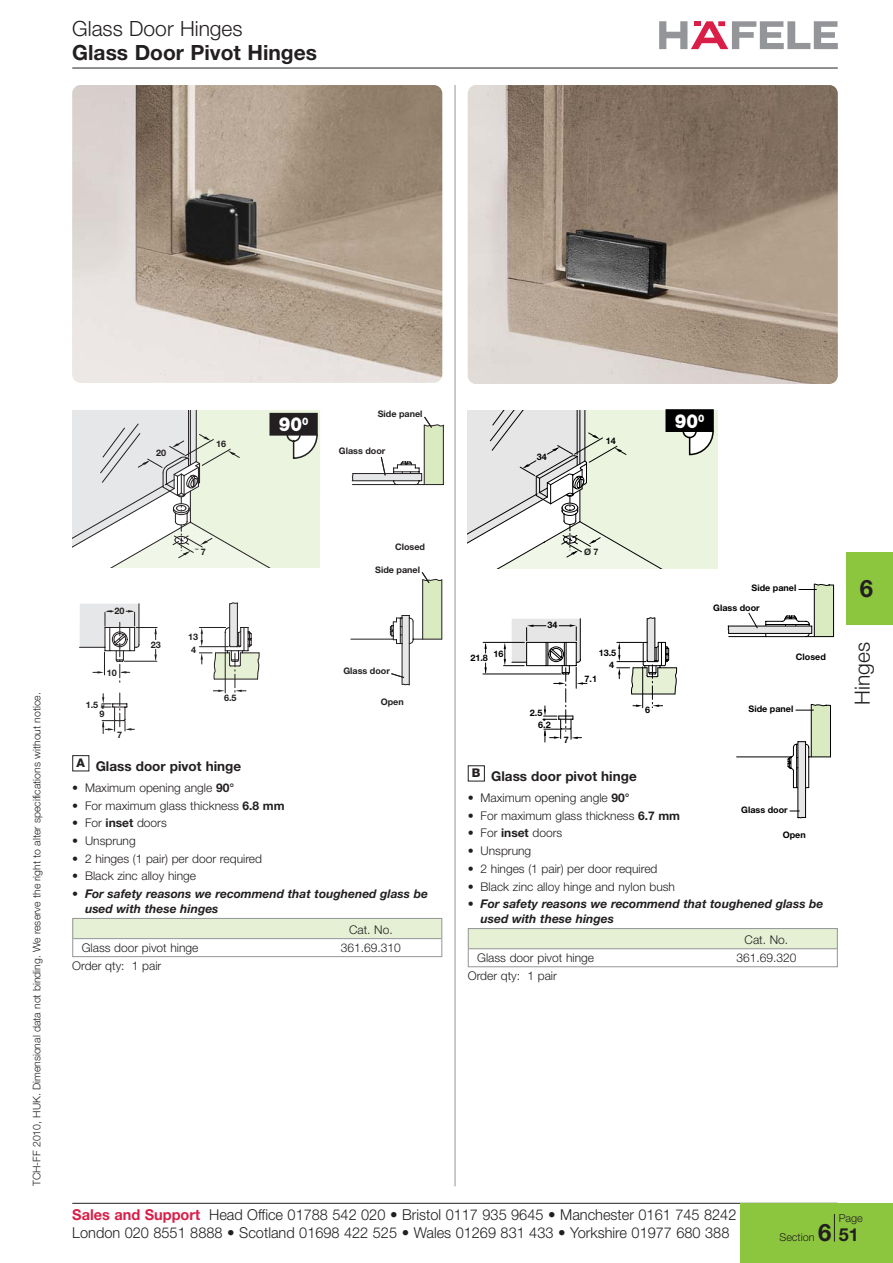
<style>
.page{position:relative;width:893px;height:1263px;background:#fff}
.page>*{position:absolute;margin:0;border:0;box-sizing:border-box;transform-origin:0 0}
.t1{font:700 24px "Helvetica Neue";color:#231f20}
.t2{font:300 21px "Helvetica Neue";color:#231f20}
.t3{font:700 21px "Helvetica Neue";color:#231f20}
.t4{font:900 19.35px "Helvetica Neue";color:#fff;scale:.9 1}
.t5{font:300 15px/18px "Helvetica Neue";color:#231f20}
.t6{font:700 13.5px "Helvetica Neue";color:#231f20}
.t7{font:300 12px "Helvetica Neue";color:#231f20}
.t8{font:italic 700 12px/14.4px "Helvetica Neue";color:#231f20}
.t9{font:800 12px "Helvetica Neue";color:#231f20}
.t10{font:300 10.8px "Helvetica Neue";color:#231f20}
.t11{font:300 10.5px "Helvetica Neue";color:#231f20}
.t12{font:700 9px/19.4px "Helvetica Neue";color:#000}
.t13{font:700 9px "Helvetica Neue";color:#231f20}
.t14{font:700 6.3px "Helvetica Neue";color:#231f20}
.t15{font:700 6.3px "Helvetica Neue";color:#000}
.s1{font-weight:700}
.s2{font-weight:300;font-style:normal}
.s3{font-weight:700;color:#d91e48}
.s4{font-weight:700;font-size:24px}
.s5{font-weight:700;font-size:18px}
</style>
<div class="page">
<hr style="left:72px;top:1203px;width:766px;height:1px;background:#231f20">
<hr style="left:72px;top:68px;width:766px;height:1px;background:#231f20">
<svg style="left:659px;top:21px;width:179px;height:28px"></svg>
<div style="left:740px;top:1203px;width:153px;height:60px;background:#8cc63f"></div>
<div style="left:846px;top:553px;width:47px;height:72px;background:#8cc63f"></div>
<svg style="left:834px;top:1214px;width:1px;height:28px"></svg>
<hr style="left:455px;top:85px;width:1px;height:1101px;background:#939598">
<svg style="left:72px;top:411px;width:248px;height:157px;background:#dde2d8"></svg>
<img style="left:72px;top:85px;width:370px;height:298px;border-radius:9px">
<svg style="left:351px;top:416px;width:93px;height:69px"></svg>
<svg style="left:350px;top:572px;width:92px;height:114px"></svg>
<svg style="left:101px;top:693px;width:33px;height:41px"></svg>
<svg style="left:199px;top:602px;width:61px;height:91px"></svg>
<svg style="left:79px;top:603px;width:78px;height:80px"></svg>
<div style="left:665px;top:409px;width:49px;height:23px;background:#353535"></div>
<svg style="left:468px;top:410px;width:249px;height:158px;background:#dce1d5"></svg>
<img style="left:468px;top:85px;width:370px;height:299px;border-radius:9px">
<svg style="left:727px;top:584px;width:107px;height:54px"></svg>
<hr style="left:736px;top:756px;width:55px;height:1px;background:#000">
<svg style="left:787px;top:704px;width:44px;height:115px"></svg>
<hr style="left:483px;top:674px;width:78px;height:1px;background:#000">
<hr style="left:483px;top:642px;width:41px;height:1px;background:#000">
<svg style="left:484px;top:643px;width:3px;height:10px"></svg>
<svg style="left:484px;top:663px;width:3px;height:11px"></svg>
<svg style="left:503px;top:617px;width:175px;height:125px"></svg>
<div style="left:72px;top:918px;width:370px;height:21px;background:#e5f0d4"></div>
<hr style="left:73px;top:938px;width:368px;height:1px;background:#939598">
<div style="left:72px;top:918px;width:370px;height:39px;border:1px solid #939598"></div>
<div style="left:72px;top:755px;width:17px;height:16px;border:1px solid #231f20"></div>
<div style="left:468px;top:929px;width:370px;height:20px;background:#e5f0d4"></div>
<hr style="left:469px;top:948px;width:368px;height:1px;background:#939598">
<div style="left:468px;top:928px;width:370px;height:39px;border:1px solid #939598"></div>
<div style="left:468px;top:765px;width:17px;height:17px;border:1px solid #231f20"></div>
<h2 class="t2" style="left:72px;top:21px;width:172px">Glass Door Hinges</h2>
<h2 class="t3" style="left:72px;top:45px;width:246px">Glass Door Pivot Hinges</h2>
<p class="t13" style="left:156px;top:449px;width:12px">20</p>
<p class="t13" style="left:216px;top:440px;width:12px">16</p>
<h3 class="t4" style="left:279px;top:417px;width:34px">90<sup>0</sup></h3>
<p class="t13" style="left:378px;top:411px;width:46px">Side panel</p>
<p class="t13" style="left:339px;top:448px;width:48px">Glass door</p>
<p class="t12" style="left:537px;top:448px;width:12px">34</p>
<p class="t12" style="left:606px;top:432px;width:12px">14</p>
<h3 class="t4" style="left:675px;top:414px;width:34px">90<sup>0</sup></h3>
<p class="t11" style="left:33px;top:1186px;width:495px;rotate:-90deg">TCH-FF 2010, HUK. Dimensional data not binding. We reserve the right to alter specifications without notice.</p>
<p class="t13" style="left:115px;top:608px;width:12px">20</p>
<p class="t13" style="left:107px;top:669px;width:12px">10</p>
<p class="t13" style="left:86px;top:702px;width:14px">1.5</p>
<p class="t14" style="left:101px;top:705px;width:5px">¥</p>
<p class="t13" style="left:100px;top:710px;width:7px">9</p>
<p class="t13" style="left:117px;top:732px;width:7px">7</p>
<p class="t13" style="left:151px;top:641px;width:12px">23</p>
<p class="t13" style="left:196px;top:549px;width:11px">¯ 7</p>
<p class="t13" style="left:188px;top:634px;width:12px">13</p>
<p class="t13" style="left:191px;top:647px;width:7px">4</p>
<p class="t13" style="left:224px;top:695px;width:14px">6.5</p>
<p class="t13" style="left:395px;top:543px;width:31px">Closed</p>
<p class="t13" style="left:375px;top:566px;width:46px">Side panel</p>
<p class="t13" style="left:343px;top:668px;width:48px">Glass door</p>
<p class="t13" style="left:381px;top:699px;width:25px">Open</p>
<p class="t9" style="left:77px;top:759px;width:10px">A</p>
<p class="t6" style="left:96px;top:762px;width:147px">Glass door pivot hinge</p>
<p class="t7" style="left:72px;top:783px;width:163px">• Maximum opening angle <span class="s1">90°</span></p>
<p class="t7" style="left:72px;top:801px;width:214px">• For maximum glass thickness <span class="s1">6.8 mm</span></p>
<p class="t7" style="left:72px;top:819px;width:96px">• For <span class="s1">inset</span> doors</p>
<p class="t7" style="left:72px;top:836px;width:65px">• Unsprung</p>
<p class="t7" style="left:72px;top:854px;width:191px">• 2 hinges (1 pair) per door required</p>
<p class="t7" style="left:72px;top:872px;width:125px">• Black zinc alloy hinge</p>
<p class="t8" style="left:85px;top:888px;width:344px;text-indent:-13px"><span class="s2">•</span> For safety reasons we recommend that toughened glass be used with these hinges</p>
<p class="t7" style="left:349px;top:925px;width:45px">Cat. No.</p>
<p class="t7" style="left:82px;top:943px;width:118px">Glass door pivot hinge</p>
<p class="t7" style="left:341px;top:943px;width:62px">361.69.310</p>
<p class="t7" style="left:72px;top:961px;width:91px">Order qty: 1 pair</p>
<p class="t12" style="left:470px;top:649px;width:35px">21.8 16</p>
<p class="t13" style="left:584px;top:548px;width:16px">Ø 7</p>
<p class="t12" style="left:547px;top:616px;width:12px">34</p>
<p class="t12" style="left:530px;top:704px;width:14px">2.5</p>
<p class="t15" style="left:543px;top:717px;width:5px">•</p>
<p class="t12" style="left:538px;top:716px;width:14px">6.2</p>
<p class="t12" style="left:564px;top:731px;width:7px">7</p>
<p class="t12" style="left:599px;top:647px;width:19px;line-height:12.3px;text-align:right">13.5<br>4</p>
<p class="t12" style="left:584px;top:670px;width:14px">7.1</p>
<p class="t12" style="left:645px;top:701px;width:7px">6</p>
<p class="t12" style="left:713px;top:579px;width:85px;text-indent:38px">Side panel<br>Glass door</p>
<p class="t12" style="left:796px;top:648px;width:31px">Closed</p>
<p class="t12" style="left:748px;top:700px;width:46px">Side panel</p>
<p class="t9" style="left:472px;top:769px;width:10px">B</p>
<p class="t6" style="left:491px;top:772px;width:147px">Glass door pivot hinge</p>
<p class="t7" style="left:468px;top:793px;width:163px">• Maximum opening angle <span class="s1">90°</span></p>
<p class="t7" style="left:468px;top:811px;width:214px">• For maximum glass thickness <span class="s1">6.7 mm</span></p>
<p class="t7" style="left:468px;top:829px;width:96px">• For <span class="s1">inset</span> doors</p>
<p class="t7" style="left:468px;top:847px;width:65px">• Unsprung</p>
<p class="t7" style="left:468px;top:864px;width:191px">• 2 hinges (1 pair) per door required</p>
<p class="t7" style="left:468px;top:882px;width:209px">• Black zinc alloy hinge and nylon bush</p>
<p class="t8" style="left:480px;top:898px;width:344px;text-indent:-13px"><span class="s2">•</span> For safety reasons we recommend that toughened glass be used with these hinges</p>
<p class="t12" style="left:741px;top:800px;width:48px">Glass door</p>
<p class="t12" style="left:783px;top:826px;width:24px">Open</p>
<p class="t7" style="left:744px;top:935px;width:45px">Cat. No.</p>
<p class="t7" style="left:477px;top:953px;width:118px">Glass door pivot hinge</p>
<p class="t7" style="left:736px;top:953px;width:62px">361.69.320</p>
<p class="t7" style="left:468px;top:971px;width:91px">Order qty: 1 pair</p>
<h1 class="t1" style="left:860px;top:580px;width:15px">6</h1>
<h2 class="t2" style="left:855px;top:705px;width:64px;rotate:-90deg">Hinges</h2>
<p class="t5" style="left:72px;top:1207px;width:666px"><span class="s3">Sales and Support</span> Head Office 01788 542 020 • Bristol 0117 935 9645 • Manchester 0161 745 8242<br>London 020 8551 8888 • Scotland 01698 422 525 • Wales 01269 831 433 • Yorkshire 01977 680 388</p>
<p class="t10" style="left:839px;top:1214px;width:26px">Page</p>
<p class="t10" style="left:779px;top:1234px;width:81px">Section <span class="s4">6</span> <span class="s5">51</span></p>
</div>
